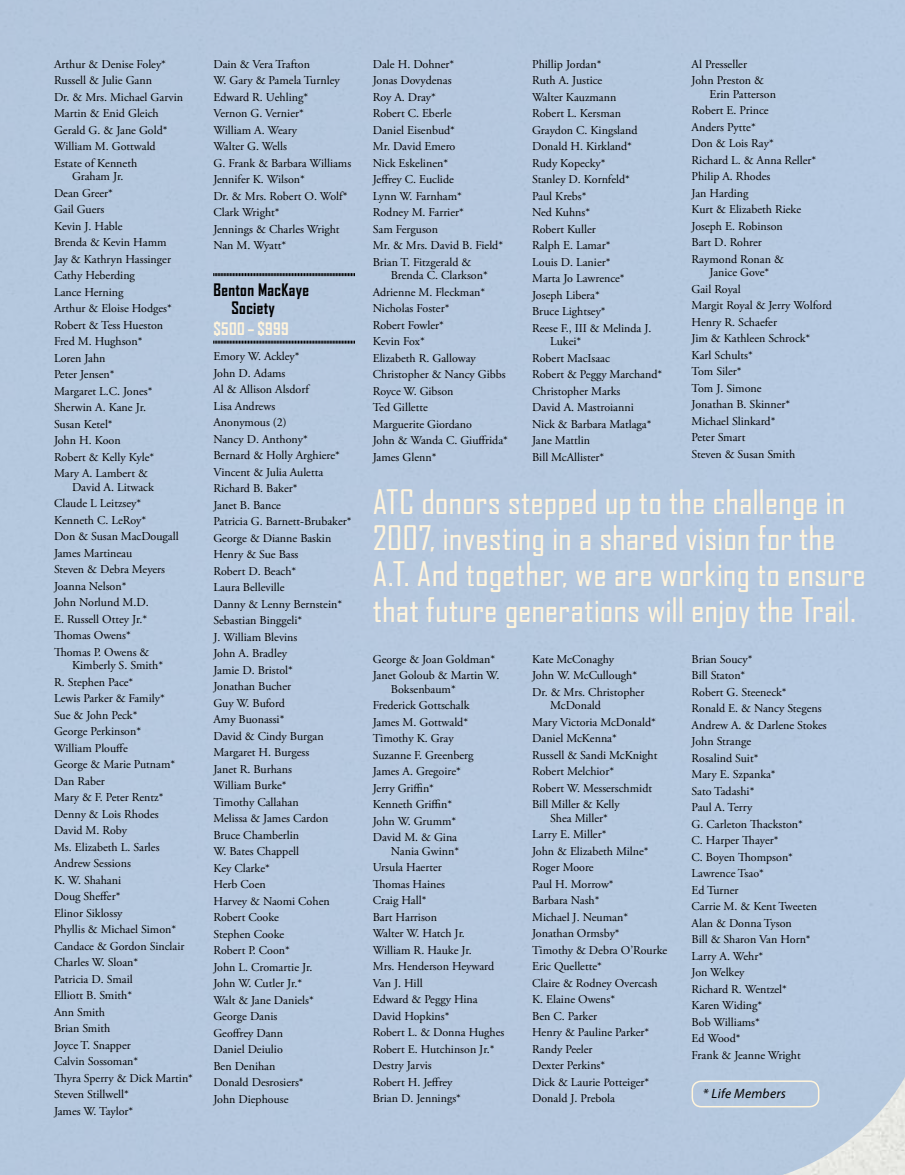
<style>
.page{position:relative;width:905px;height:1175px;background:#fff}
.page>*{position:absolute;margin:0;border:0;box-sizing:border-box;transform-origin:0 0}
.t1{font:32.4px/36px "Agency FB";color:#fff4dc;scale:1.11 1}
.t2{font:700 16.5px/18px "Agency FB";letter-spacing:.02em;color:#000}
.t3{font:700 16.5px "Agency FB";letter-spacing:.02em;color:#fff4dc}
.t4{font:italic 13.5px "Myriad Pro";letter-spacing:.02em;color:#000}
.t5{font:12px/16.5px "Adobe Garamond Pro";color:#000}
</style>
<div class="page">
<div style="left:0;top:0;width:904px;height:1174px;background:#b6c9df"></div>
<div style="left:691px;top:1080px;width:128px;height:27px;border:2px solid #fff4dc;border-radius:9px"></div>
<svg style="left:213px;top:273px;width:142px;height:3px"></svg>
<svg style="left:213px;top:340px;width:142px;height:4px"></svg>
<p class="t5" style="left:54px;top:56px;width:131px">Arthur &amp; Denise Foley*<br>Russell &amp; Julie Gann<br>Dr. &amp; Mrs. Michael Garvin<br>Martin &amp; Enid Gleich<br>Gerald G. &amp; Jane Gold*<br>William M. Gottwald<br>Estate of Kenneth</p>
<p class="t5" style="left:54px;top:168px;width:119px;text-indent:18px">Graham Jr.<br>Dean Greer*<br>Gail Guers<br>Kevin J. Hable<br>Brenda &amp; Kevin Hamm<br>Jay &amp; Kathryn Hassinger<br>Cathy Heberding<br>Lance Herning<br>Arthur &amp; Eloise Hodges*<br>Robert &amp; Tess Hueston<br>Fred M. Hughson*<br>Loren Jahn<br>Peter Jensen*<br>Margaret L.C. Jones*<br>Sherwin A. Kane Jr.<br>Susan Ketel*<br>John H. Koon<br>Robert &amp; Kelly Kyle*<br>Mary A. Lambert &amp;</p>
<p class="t5" style="left:54px;top:479px;width:126px;text-indent:18px">David A. Litwack<br>Claude L Leitzsey*<br>Kenneth C. LeRoy*<br>Don &amp; Susan MacDougall<br>James Martineau<br>Steven &amp; Debra Meyers<br>Joanna Nelson*<br>John Norlund M.D.<br>E. Russell Ottey Jr.*<br>Thomas Owens*<br>Thomas P. Owens &amp;</p>
<p class="t5" style="left:54px;top:657px;width:140px;text-indent:18px">Kimberly S. Smith*<br>R. Stephen Pace*<br>Lewis Parker &amp; Family*<br>Sue &amp; John Peck*<br>George Perkinson*<br>William Plouffe<br>George &amp; Marie Putnam*<br>Dan Raber<br>Mary &amp; F. Peter Rentz*<br>Denny &amp; Lois Rhodes<br>David M. Roby<br>Ms. Elizabeth L. Sarles<br>Andrew Sessions<br>K. W. Shahani<br>Doug Sheffer*<br>Elinor Siklossy<br>Phyllis &amp; Michael Simon*<br>Candace &amp; Gordon Sinclair<br>Charles W. Sloan*<br>Patricia D. Smail<br>Elliott B. Smith*<br>Ann Smith<br>Brian Smith<br>Joyce T. Snapper<br>Calvin Sossoman*<br>Thyra Sperry &amp; Dick Martin*<br>Steven Stillwell*<br>James W. Taylor*</p>
<p class="t5" style="left:213px;top:56px;width:139px">Dain &amp; Vera Trafton<br>W. Gary &amp; Pamela Turnley<br>Edward R. Uehling*<br>Vernon G. Vernier*<br>William A. Weary<br>Walter G. Wells<br>G. Frank &amp; Barbara Williams<br>Jennifer K. Wilson*<br>Dr. &amp; Mrs. Robert O. Wolf*<br>Clark Wright*<br>Jennings &amp; Charles Wright<br>Nan M. Wyatt*</p>
<h2 class="t2" style="left:231px;top:280px;width:79px;text-indent:-18px">Benton MacKaye<br>Society</h2>
<h2 class="t3" style="left:213px;top:318px;width:77px">$500 – $999</h2>
<p class="t5" style="left:213px;top:348px;width:140px">Emory W. Ackley*<br>John D. Adams<br>Al &amp; Allison Alsdorf<br>Lisa Andrews<br>Anonymous (2)<br>Nancy D. Anthony*<br>Bernard &amp; Holly Arghiere*<br>Vincent &amp; Julia Auletta<br>Richard B. Baker*<br>Janet B. Bance<br>Patricia G. Barnett-Brubaker*<br>George &amp; Dianne Baskin<br>Henry &amp; Sue Bass<br>Robert D. Beach*<br>Laura Belleville<br>Danny &amp; Lenny Bernstein*<br>Sebastian Binggeli*<br>J. William Blevins<br>John A. Bradley<br>Jamie D. Bristol*<br>Jonathan Bucher<br>Guy W. Buford<br>Amy Buonassi*<br>David &amp; Cindy Burgan<br>Margaret H. Burgess<br>Janet R. Burhans<br>William Burke*<br>Timothy Callahan<br>Melissa &amp; James Cardon<br>Bruce Chamberlin<br>W. Bates Chappell<br>Key Clarke*<br>Herb Coen<br>Harvey &amp; Naomi Cohen<br>Robert Cooke<br>Stephen Cooke<br>Robert P. Coon*<br>John L. Cromartie Jr.<br>John W. Cutler Jr.*<br>Walt &amp; Jane Daniels*<br>George Danis<br>Geoffrey Dann<br>Daniel Deiulio<br>Ben Denihan<br>Donald Desrosiers*<br>John Diephouse</p>
<p class="t5" style="left:373px;top:56px;width:132px">Dale H. Dohner*<br>Jonas Dovydenas<br>Roy A. Dray*<br>Robert C. Eberle<br>Daniel Eisenbud*<br>Mr. David Emero<br>Nick Eskelinen*<br>Jeffrey C. Euclide<br>Lynn W. Farnham*<br>Rodney M. Farrier*<br>Sam Ferguson<br>Mr. &amp; Mrs. David B. Field*<br>Brian T. Fitzgerald &amp;</p>
<p class="t5" style="left:373px;top:267px;width:137px;text-indent:18px">Brenda C. Clarkson*<br>Adrienne M. Fleckman*<br>Nicholas Foster*<br>Robert Fowler*<br>Kevin Fox*<br>Elizabeth R. Galloway<br>Christopher &amp; Nancy Gibbs<br>Royce W. Gibson<br>Ted Gillette<br>Marguerite Giordano<br>John &amp; Wanda C. Giuffrida*<br>James Glenn*</p>
<p class="t5" style="left:532px;top:56px;width:121px">Phillip Jordan*<br>Ruth A. Justice<br>Walter Kauzmann<br>Robert L. Kersman<br>Graydon C. Kingsland<br>Donald H. Kirkland*<br>Rudy Kopecky*<br>Stanley D. Kornfeld*<br>Paul Krebs*<br>Ned Kuhns*<br>Robert Kuller<br>Ralph E. Lamar*<br>Louis D. Lanier*<br>Marta Jo Lawrence*<br>Joseph Libera*<br>Bruce Lightsey*<br>Reese F., III &amp; Melinda J.</p>
<p class="t5" style="left:532px;top:333px;width:131px;text-indent:18px">Lukei*<br>Robert MacIsaac<br>Robert &amp; Peggy Marchand*<br>Christopher Marks<br>David A. Mastroianni<br>Nick &amp; Barbara Matlaga*<br>Jane Mattlin<br>Bill McAllister*</p>
<p class="t5" style="left:691px;top:56px;width:74px">Al Presseller<br>John Preston &amp;</p>
<p class="t5" style="left:691px;top:86px;width:126px;text-indent:18px">Erin Patterson<br>Robert E. Prince<br>Anders Pytte*<br>Don &amp; Lois Ray*<br>Richard L. &amp; Anna Reller*<br>Philip A. Rhodes<br>Jan Harding<br>Kurt &amp; Elizabeth Rieke<br>Joseph E. Robinson<br>Bart D. Rohrer<br>Raymond Ronan &amp;</p>
<p class="t5" style="left:691px;top:264px;width:142px;text-indent:18px">Janice Gove*<br>Gail Royal<br>Margit Royal &amp; Jerry Wolford<br>Henry R. Schaefer<br>Jim &amp; Kathleen Schrock*<br>Karl Schults*<br>Tom Siler*<br>Tom J. Simone<br>Jonathan B. Skinner*<br>Michael Slinkard*<br>Peter Smart<br>Steven &amp; Susan Smith</p>
<h1 class="t1" style="left:373px;top:483px;width:446px">ATC donors stepped up to the challenge in 2007, investing in a shared vision for the A.T. And together, we are working to ensure that future generations will enjoy the Trail.</h1>
<p class="t5" style="left:373px;top:651px;width:128px">George &amp; Joan Goldman*<br>Janet Goloub &amp; Martin W.</p>
<p class="t5" style="left:373px;top:681px;width:102px;text-indent:18px">Boksenbaum*<br>Frederick Gottschalk<br>James M. Gottwald*<br>Timothy K. Gray<br>Suzanne F. Greenberg<br>James A. Gregoire*<br>Jerry Griffin*<br>Kenneth Griffin*<br>John W. Grumm*<br>David M. &amp; Gina</p>
<p class="t5" style="left:373px;top:843px;width:133px;text-indent:18px">Nania Gwinn*<br>Ursula Haerter<br>Thomas Haines<br>Craig Hall*<br>Bart Harrison<br>Walter W. Hatch Jr.<br>William R. Hauke Jr.<br>Mrs. Henderson Heyward<br>Van J. Hill<br>Edward &amp; Peggy Hina<br>David Hopkins*<br>Robert L. &amp; Donna Hughes<br>Robert E. Hutchinson Jr.*<br>Destry Jarvis<br>Robert H. Jeffrey<br>Brian D. Jennings*</p>
<p class="t5" style="left:532px;top:651px;width:114px">Kate McConaghy<br>John W. McCullough*<br>Dr. &amp; Mrs. Christopher</p>
<p class="t5" style="left:532px;top:697px;width:127px;text-indent:18px">McDonald<br>Mary Victoria McDonald*<br>Daniel McKenna*<br>Russell &amp; Sandi McKnight<br>Robert Melchior*<br>Robert W. Messerschmidt<br>Bill Miller &amp; Kelly</p>
<p class="t5" style="left:532px;top:810px;width:136px;text-indent:18px">Shea Miller*<br>Larry E. Miller*<br>John &amp; Elizabeth Milne*<br>Roger Moore<br>Paul H. Morrow*<br>Barbara Nash*<br>Michael J. Neuman*<br>Jonathan Ormsby*<br>Timothy &amp; Debra O’Rourke<br>Eric Quellette*<br>Claire &amp; Rodney Overcash<br>K. Elaine Owens*<br>Ben C. Parker<br>Henry &amp; Pauline Parker*<br>Randy Peeler<br>Dexter Perkins*<br>Dick &amp; Laurie Potteiger*<br>Donald J. Prebola</p>
<p class="t5" style="left:691px;top:651px;width:137px">Brian Soucy*<br>Bill Staton*<br>Robert G. Steeneck*<br>Ronald E. &amp; Nancy Stegens<br>Andrew A. &amp; Darlene Stokes<br>John Strange<br>Rosalind Suit*<br>Mary E. Szpanka*<br>Sato Tadashi*<br>Paul A. Terry<br>G. Carleton Thackston*<br>C. Harper Thayer*<br>C. Boyen Thompson*<br>Lawrence Tsao*<br>Ed Turner<br>Carrie M. &amp; Kent Tweeten<br>Alan &amp; Donna Tyson<br>Bill &amp; Sharon Van Horn*<br>Larry A. Wehr*<br>Jon Welkey<br>Richard R. Wentzel*<br>Karen Widing*<br>Bob Williams*<br>Ed Wood*<br>Frank &amp; Jeanne Wright</p>
<p class="t4" style="left:702px;top:1085px;width:85px">* Life Members</p>
</div>
